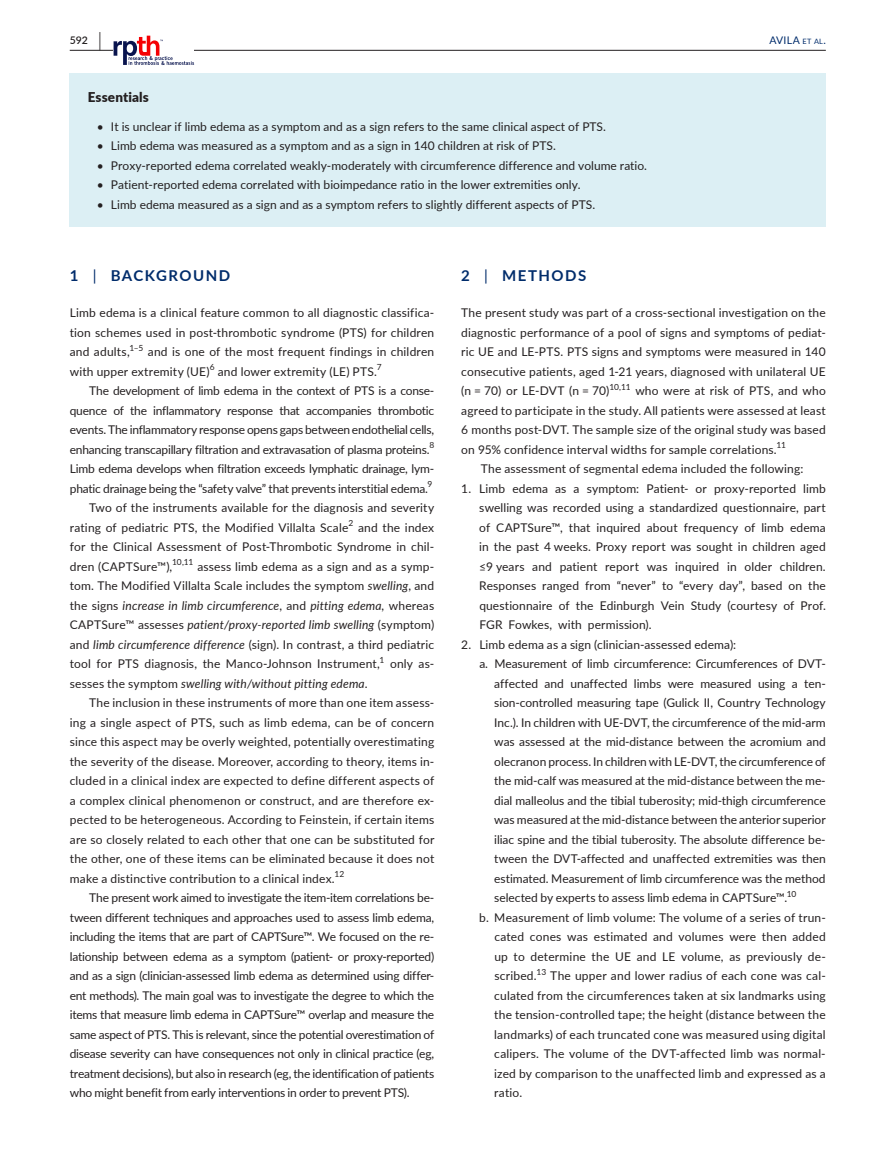
<style>
.page{position:relative;width:893px;height:1174px;background:#fff}
.page>*{position:absolute;margin:0;border:0;box-sizing:border-box;transform-origin:0 0}
.t1{font:700 15px "Lato";letter-spacing:.1em;color:#002c6b}
.t2{font:900 13.5px "Lato";letter-spacing:.01em;color:#231f20}
.t3{font:12px/19.5px "Lato";color:#231f20;text-align:justify}
.t4{font:12px/19.5px "Lato";letter-spacing:-.02em;color:#231f20}
.t5{font:12px "Lato";letter-spacing:.02em;color:#231f20}
.t6{font:italic 12px "Lato";letter-spacing:.015em;color:#231f20}
.t7{font:10.5px "Lato";letter-spacing:.02em;color:#002c6b}
.t8{font:600 10.5px "Lato";color:#231f20}
.t9{font:8.4px "Lato";letter-spacing:-.02em;color:#231f20}
.s1{font-size:19.5px}
.s2{font-size:7.35px}
.s3{font-weight:400}
.s4{font-style:italic}
.s5{font-style:normal}
</style>
<div class="page">
<hr style="left:70px;top:50px;width:756px;height:1px;background:#231f20">
<svg style="left:114px;top:36px;width:80px;height:29px"></svg>
<div style="left:70px;top:73px;width:756px;height:154px;background:#dceff4"></div>
<p class="t8" style="left:70px;top:33px;width:33px">592 <span class="s1">|</span></p>
<p class="t7" style="left:769px;top:33px;width:58px">AVILA <span class="s2">et al</span>.</p>
<p class="t2" style="left:88px;top:87px;width:63px">Essentials</p>
<p class="t3" style="left:97px;top:116px;width:511px">• It is unclear if limb edema as a symptom and as a sign refers to the same clinical aspect of PTS.</p>
<p class="t3" style="left:97px;top:136px;width:461px">• Limb edema was measured as a symptom and as a sign in 140 children at risk of PTS.</p>
<p class="t3" style="left:97px;top:155px;width:552px">• Proxy-reported edema correlated weakly-moderately with circumference difference and volume ratio.</p>
<p class="t3" style="left:97px;top:175px;width:486px">• Patient-reported edema correlated with bioimpedance ratio in the lower extremities only.</p>
<p class="t3" style="left:97px;top:194px;width:500px">• Limb edema measured as a sign and as a symptom refers to slightly different aspects of PTS.</p>
<p class="t1" style="left:70px;top:264px;width:162px">1 <span class="s3">|</span> BACKGROUND</p>
<p class="t3" style="left:70px;top:302px;width:366px">Limb edema is a clinical feature common to all diagnostic classifica&shy;tion schemes used in post-thrombotic syndrome (PTS) for children and adults,</p>
<p class="t9" style="left:130px;top:341px;width:15px">1–5</p>
<p class="t3" style="left:70px;top:341px;width:366px;text-indent:78px">and is one of the most frequent findings in children with upper extremity (UE)</p>
<p class="t9" style="left:210px;top:361px;width:6px">6</p>
<p class="t3" style="left:218px;top:361px;width:161px">and lower extremity (LE) PTS.</p>
<p class="t9" style="left:377px;top:361px;width:6px">7</p>
<p class="t3" style="left:70px;top:380px;width:366px;text-indent:20px">The development of limb edema in the context of PTS is a conse&shy;quence of the inflammatory response that accompanies thrombotic events. The inflammatory response opens gaps between endothelial cells, enhancing transcapillary filtration and extravasation of plasma proteins.</p>
<p class="t9" style="left:429px;top:439px;width:6px">8</p>
<p class="t4" style="left:70px;top:458px;width:366px">Limb edema develops when filtration exceeds lymphatic drainage, lym&shy;phatic drainage being the “safety valve” that prevents interstitial edema.</p>
<p class="t9" style="left:427px;top:478px;width:6px">9</p>
<p class="t3" style="left:70px;top:497px;width:366px;text-indent:20px">Two of the instruments available for the diagnosis and severity rating of pediatric PTS, the Modified Villalta Scale</p>
<p class="t9" style="left:349px;top:517px;width:6px">2</p>
<p class="t3" style="left:70px;top:517px;width:366px;text-indent:288px">and the index for the Clinical Assessment of Post-Thrombotic Syndrome in chil&shy;dren (CAPTSure™),</p>
<p class="t9" style="left:172px;top:556px;width:23px">10,11</p>
<p class="t3" style="left:70px;top:556px;width:366px;text-indent:128px">assess limb edema as a sign and as a symp&shy;tom. The Modified Villalta Scale includes the symptom <span class="s4">swelling</span>, and the signs <span class="s4">increase in limb circumference</span>, and <span class="s4">pitting edema,</span> whereas CAPTSure™ assesses <span class="s4">patient/proxy-reported limb swelling</span> (symptom) and <span class="s4">limb circumference difference</span> (sign). In contrast, a third pediatric tool for PTS diagnosis, the Manco-Johnson Instrument,</p>
<p class="t9" style="left:380px;top:653px;width:6px">1</p>
<p class="t3" style="left:390px;top:653px;width:46px">only as-</p>
<p class="t6" style="left:70px;top:674px;width:299px"><span class="s5">sesses the symptom</span> swelling with/without pitting edema<span class="s5">.</span></p>
<p class="t3" style="left:89px;top:692px;width:346px">The inclusion in these instruments of more than one item assess-</p>
<p class="t3" style="left:70px;top:712px;width:366px">ing a single aspect of PTS, such as limb edema, can be of concern</p>
<p class="t3" style="left:70px;top:731px;width:366px">since this aspect may be overly weighted, potentially overestimating</p>
<p class="t3" style="left:70px;top:751px;width:366px">the severity of the disease. Moreover, according to theory, items in-</p>
<p class="t3" style="left:70px;top:770px;width:366px">cluded in a clinical index are expected to define different aspects of</p>
<p class="t3" style="left:70px;top:790px;width:366px">a complex clinical phenomenon or construct, and are therefore ex-</p>
<p class="t3" style="left:70px;top:809px;width:366px">pected to be heterogeneous. According to Feinstein, if certain items</p>
<p class="t3" style="left:70px;top:829px;width:366px">are so closely related to each other that one can be substituted for</p>
<p class="t3" style="left:70px;top:848px;width:366px">the other, one of these items can be eliminated because it does not</p>
<p class="t3" style="left:70px;top:868px;width:276px">make a distinctive contribution to a clinical index.<sup>12</sup></p>
<p class="t4" style="left:89px;top:887px;width:346px">The present work aimed to investigate the item-item correlations be-</p>
<p class="t4" style="left:70px;top:907px;width:366px">tween different techniques and approaches used to assess limb edema,</p>
<p class="t4" style="left:70px;top:926px;width:366px">including the items that are part of CAPTSure™. We focused on the re-</p>
<p class="t4" style="left:70px;top:946px;width:366px">lationship between edema as a symptom (patient- or proxy-reported)</p>
<p class="t4" style="left:70px;top:965px;width:366px">and as a sign (clinician-assessed limb edema as determined using differ-</p>
<p class="t4" style="left:70px;top:985px;width:366px">ent methods). The main goal was to investigate the degree to which the</p>
<p class="t4" style="left:70px;top:1004px;width:366px">items that measure limb edema in CAPTSure™ overlap and measure the</p>
<p class="t4" style="left:70px;top:1024px;width:366px">same aspect of PTS. This is relevant, since the potential overestimation of</p>
<p class="t4" style="left:70px;top:1043px;width:366px">disease severity can have consequences not only in clinical practice (eg,</p>
<p class="t4" style="left:70px;top:1063px;width:366px">treatment decisions), but also in research (eg, the identification of patients</p>
<p class="t4" style="left:70px;top:1082px;width:341px">who might benefit from early interventions in order to prevent PTS).</p>
<p class="t1" style="left:461px;top:264px;width:127px">2 <span class="s3">|</span> METHODS</p>
<p class="t3" style="left:461px;top:302px;width:366px">The present study was part of a cross-sectional investigation on the diagnostic performance of a pool of signs and symptoms of pediat&shy;ric UE and LE-PTS. PTS signs and symptoms were measured in 140 consecutive patients, aged 1-21 years, diagnosed with unilateral UE (n = 70) or LE-DVT (n = 70)</p>
<p class="t9" style="left:609px;top:380px;width:23px">10,11</p>
<p class="t3" style="left:461px;top:380px;width:366px;text-indent:174px">who were at risk of PTS, and who agreed to participate in the study. All patients were assessed at least 6 months post-DVT. The sample size of the original study was based on 95% confidence interval widths for sample correlations.</p>
<p class="t9" style="left:776px;top:439px;width:11px">11</p>
<p class="t3" style="left:481px;top:458px;width:324px">The assessment of segmental edema included the following:</p>
<p class="t3" style="left:479px;top:478px;width:348px;text-indent:-18px">1. Limb edema as a symptom: Patient- or proxy-reported limb swelling was recorded using a standardized questionnaire, part of CAPTSure™, that inquired about frequency of limb edema in the past 4 weeks. Proxy report was sought in children aged ≤9 years and patient report was inquired in older children.<br>Responses ranged from “never” to “every day”, based on the questionnaire of the Edinburgh Vein Study (courtesy of Prof.<br>FGR Fowkes, with permission).</p>
<p class="t3" style="left:461px;top:634px;width:276px">2. Limb edema as a sign (clinician-assessed edema):</p>
<p class="t3" style="left:479px;top:653px;width:348px">a. Measurement of limb circumference: Circumferences of DVT-</p>
<p class="t3" style="left:494px;top:673px;width:333px">affected and unaffected limbs were measured using a ten-</p>
<p class="t3" style="left:494px;top:692px;width:333px">sion-controlled measuring tape (Gulick II, Country Technology</p>
<p class="t3" style="left:494px;top:712px;width:333px">Inc.). In children with UE-DVT, the circumference of the mid-arm</p>
<p class="t3" style="left:494px;top:731px;width:333px">was assessed at the mid-distance between the acromium and</p>
<p class="t3" style="left:494px;top:751px;width:333px">olecranon process. In children with LE-DVT, the circumference of</p>
<p class="t3" style="left:494px;top:770px;width:333px">the mid-calf was measured at the mid-distance between the me-</p>
<p class="t3" style="left:494px;top:790px;width:333px">dial malleolus and the tibial tuberosity; mid-thigh circumference</p>
<p class="t3" style="left:494px;top:809px;width:333px">was measured at the mid-distance between the anterior superior</p>
<p class="t3" style="left:494px;top:829px;width:333px">iliac spine and the tibial tuberosity. The absolute difference be-</p>
<p class="t3" style="left:494px;top:848px;width:333px">tween the DVT-affected and unaffected extremities was then</p>
<p class="t3" style="left:494px;top:868px;width:333px">estimated. Measurement of limb circumference was the method</p>
<p class="t3" style="left:494px;top:887px;width:304px">selected by experts to assess limb edema in CAPTSure™.<sup>10</sup></p>
<p class="t3" style="left:479px;top:907px;width:348px">b. Measurement of limb volume: The volume of a series of trun-</p>
<p class="t5" style="left:494px;top:928px;width:333px">cated cones was estimated and volumes were then added</p>
<p class="t3" style="left:494px;top:946px;width:333px">up to determine the UE and LE volume, as previously de-</p>
<p class="t5" style="left:494px;top:967px;width:333px">scribed.<sup>13</sup> The upper and lower radius of each cone was cal-</p>
<p class="t3" style="left:494px;top:985px;width:333px">culated from the circumferences taken at six landmarks using</p>
<p class="t5" style="left:494px;top:1006px;width:333px">the tension-controlled tape; the height (distance between the</p>
<p class="t3" style="left:494px;top:1024px;width:333px">landmarks) of each truncated cone was measured using digital</p>
<p class="t5" style="left:494px;top:1045px;width:333px">calipers. The volume of the DVT-affected limb was normal-</p>
<p class="t5" style="left:494px;top:1064px;width:333px">ized by comparison to the unaffected limb and expressed as a</p>
<p class="t3" style="left:494px;top:1082px;width:30px">ratio.</p>
</div>
